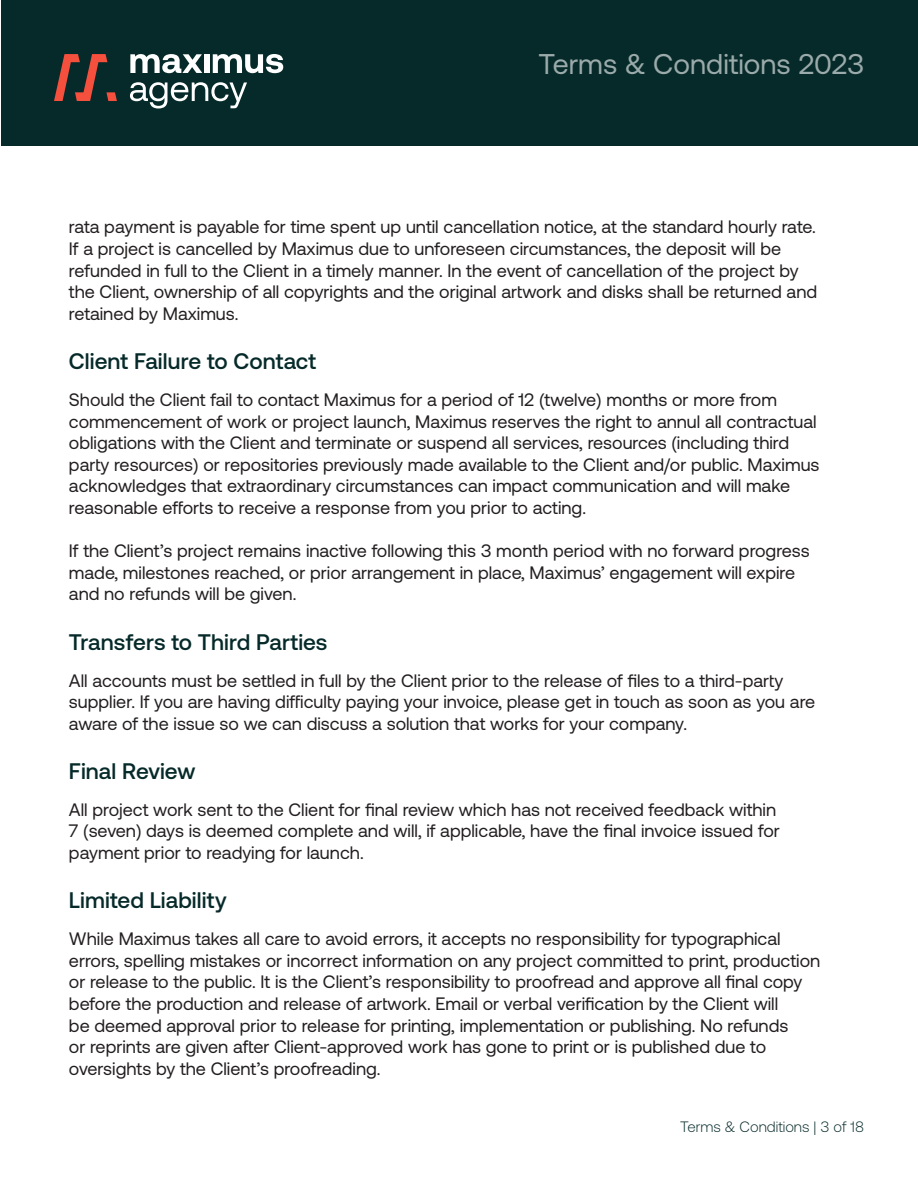
<style>
.page{position:relative;width:918px;height:1188px;background:#fff}
.page>*{position:absolute;margin:0;border:0;box-sizing:border-box;transform-origin:0 0}
.t1{font:28.5px "Aeonik";color:#9baaaa}
.t2{font:500 22.5px "Aeonik";letter-spacing:.005em;color:#062a29}
.t3{font:18px/21.6px "Aeonik";color:#231f20}
.t4{font:300 15px "Aeonik";color:#062a29}
</style>
<div class="page">
<div style="left:2px;top:0;width:916px;height:146px;background:#062a29"></div>
<svg style="left:54px;top:54px;width:63px;height:47px"></svg>
<svg style="left:130px;top:54px;width:72px;height:19px"></svg>
<div style="left:204px;top:54px;width:5px;height:19px;background:#fff"></div>
<svg style="left:213px;top:54px;width:70px;height:19px"></svg>
<svg style="left:130px;top:82px;width:117px;height:27px"></svg>
<h1 class="t1" style="left:538px;top:48px;width:327px">Terms &amp; Conditions 2023</h1>
<p class="t3" style="left:69px;top:216px;width:750px">rata payment is payable for time spent up until cancellation notice, at the standard hourly rate.<br>If a project is cancelled by Maximus due to unforeseen circumstances, the deposit will be refunded in full to the Client in a timely manner. In the event of cancellation of the project by the Client, ownership of all copyrights and the original artwork and disks shall be returned and retained by Maximus.</p>
<h3 class="t2" style="left:69px;top:349px;width:249px">Client Failure to Contact</h3>
<p class="t3" style="left:69px;top:389px;width:752px">Should the Client fail to contact Maximus for a period of 12 (twelve) months or more from commencement of work or project launch, Maximus reserves the right to annul all contractual obligations with the Client and terminate or suspend all services, resources (including third party resources) or repositories previously made available to the Client and/or public. Maximus acknowledges that extraordinary circumstances can impact communication and will make reasonable efforts to receive a response from you prior to acting.</p>
<p class="t3" style="left:69px;top:540px;width:742px">If the Client’s project remains inactive following this 3 month period with no forward progress made, milestones reached, or prior arrangement in place, Maximus’ engagement will expire and no refunds will be given.</p>
<h3 class="t2" style="left:69px;top:629px;width:260px">Transfers to Third Parties</h3>
<p class="t3" style="left:69px;top:669px;width:748px">All accounts must be settled in full by the Client prior to the release of files to a third-party supplier. If you are having difficulty paying your invoice, please get in touch as soon as you are aware of the issue so we can discuss a solution that works for your company.</p>
<h3 class="t2" style="left:69px;top:759px;width:128px">Final Review</h3>
<p class="t3" style="left:69px;top:799px;width:712px">All project work sent to the Client for final review which has not received feedback within<br>7 (seven) days is deemed complete and will, if applicable, have the final invoice issued for payment prior to readying for launch.</p>
<h3 class="t2" style="left:69px;top:888px;width:159px">Limited Liability</h3>
<p class="t3" style="left:69px;top:928px;width:753px">While Maximus takes all care to avoid errors, it accepts no responsibility for typographical errors, spelling mistakes or incorrect information on any project committed to print, production or release to the public. It is the Client’s responsibility to proofread and approve all final copy before the production and release of artwork. Email or verbal verification by the Client will<br>be deemed approval prior to release for printing, implementation or publishing. No refunds<br>or reprints are given after Client-approved work has gone to print or is published due to oversights by the Client’s proofreading.</p>
<p class="t4" style="left:680px;top:1118px;width:185px">Terms &amp; Conditions | 3 of 18</p>
</div>
